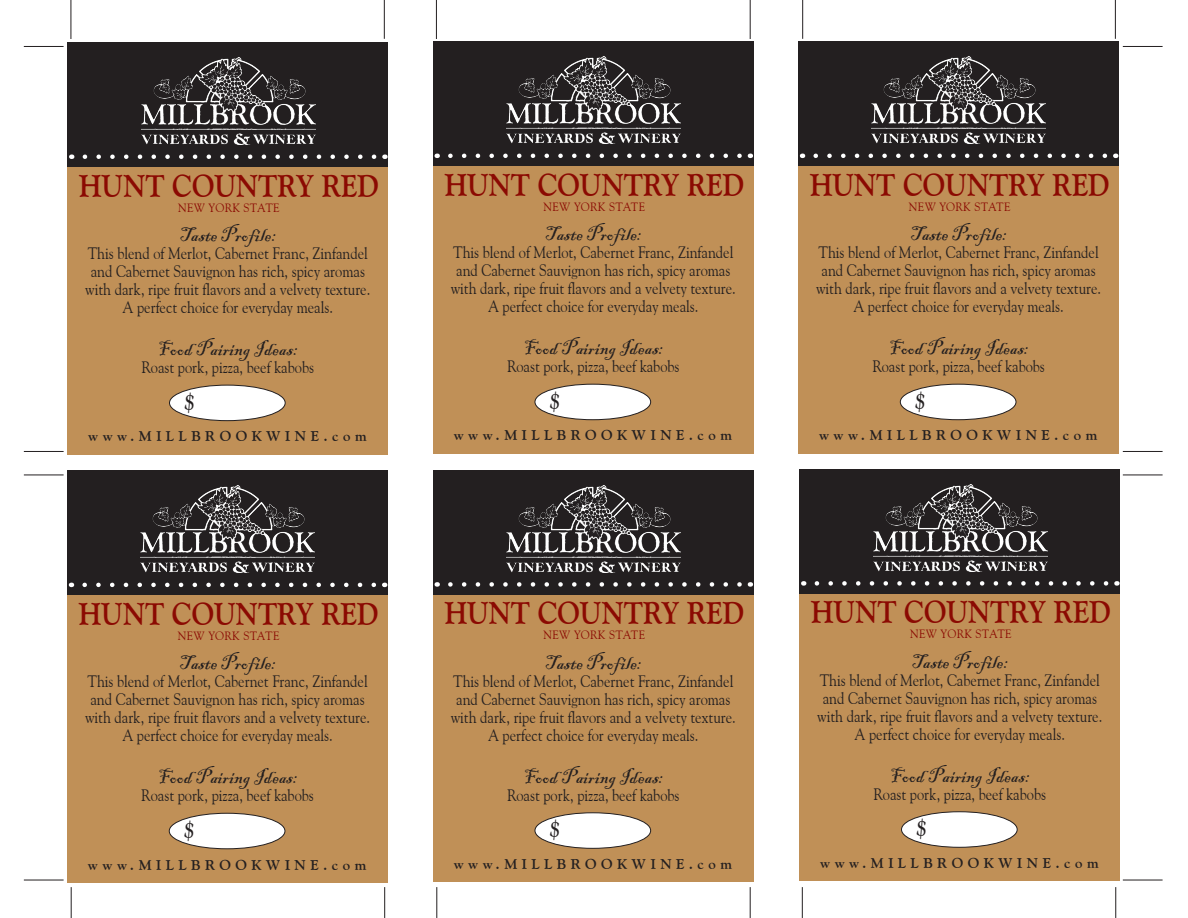
<style>
.page{position:relative;width:1188px;height:918px;background:#fff}
.page>*{position:absolute;margin:0;border:0;box-sizing:border-box;transform-origin:0 0}
.t1{font:700 31.5px "Goudy Old Style BT";color:#8b0a02;scale:.88 1}
.t2{font:italic 700 22.5px "Goudy Old Style BT";color:#231f20;scale:.8 1}
.t3{font:21px "Blackadder ITC";color:#231f20}
.t4{font:16.5px/18px "Goudy Old Style BT";color:#231f20;text-align:center;scale:.88 1}
.t5{font:700 14.25px "Goudy Old Style BT";letter-spacing:.32em;color:#231f20}
.t6{font:12px "Goudy Old Style BT";letter-spacing:.03em;color:#8b0a02;scale:.95 1}
</style>
<div class="page">
<div style="left:68px;top:167px;width:320px;height:287px;background:#c09057"></div>
<div style="left:68px;top:43px;width:320px;height:124px;background:#231f20"></div>
<img style="left:141px;top:58px;width:174px;height:87px">
<svg style="left:85px;top:155px;width:292px;height:4px"></svg>
<div style="left:170px;top:385px;width:115px;height:36px;background:#fff;border-radius:50%"></div>
<div style="left:169px;top:385px;width:117px;height:36px;border:1px solid #231f20;border-radius:50%"></div>
<hr style="left:24px;top:46px;width:40px;height:1px;background:#231f20">
<hr style="left:71px;top:0;width:1px;height:39px;background:#231f20">
<hr style="left:384px;top:0;width:1px;height:39px;background:#231f20">
<hr style="left:436px;top:0;width:1px;height:39px;background:#231f20">
<hr style="left:750px;top:0;width:1px;height:39px;background:#231f20">
<hr style="left:1123px;top:46px;width:40px;height:1px;background:#231f20">
<hr style="left:802px;top:0;width:1px;height:39px;background:#231f20">
<hr style="left:1115px;top:0;width:1px;height:39px;background:#231f20">
<hr style="left:1123px;top:451px;width:40px;height:1px;background:#231f20">
<hr style="left:1123px;top:475px;width:40px;height:1px;background:#231f20">
<hr style="left:1123px;top:880px;width:40px;height:1px;background:#231f20">
<hr style="left:24px;top:451px;width:40px;height:1px;background:#231f20">
<hr style="left:24px;top:475px;width:40px;height:1px;background:#231f20">
<hr style="left:24px;top:880px;width:40px;height:1px;background:#231f20">
<hr style="left:71px;top:887px;width:1px;height:31px;background:#231f20">
<hr style="left:384px;top:887px;width:1px;height:31px;background:#231f20">
<hr style="left:437px;top:887px;width:1px;height:31px;background:#231f20">
<hr style="left:750px;top:887px;width:1px;height:31px;background:#231f20">
<hr style="left:802px;top:887px;width:1px;height:31px;background:#231f20">
<hr style="left:1115px;top:887px;width:1px;height:31px;background:#231f20">
<div style="left:433px;top:166px;width:320px;height:288px;background:#c09057"></div>
<div style="left:433px;top:42px;width:320px;height:124px;background:#231f20"></div>
<img style="left:507px;top:57px;width:174px;height:87px">
<svg style="left:450px;top:154px;width:292px;height:4px"></svg>
<div style="left:535px;top:384px;width:116px;height:36px;background:#fff;border-radius:50%"></div>
<div style="left:535px;top:384px;width:116px;height:36px;border:1px solid #231f20;border-radius:50%"></div>
<div style="left:798px;top:166px;width:321px;height:288px;background:#c09057"></div>
<div style="left:798px;top:42px;width:321px;height:124px;background:#231f20"></div>
<img style="left:872px;top:57px;width:174px;height:87px">
<svg style="left:816px;top:154px;width:292px;height:4px"></svg>
<div style="left:900px;top:384px;width:116px;height:36px;background:#fff;border-radius:50%"></div>
<div style="left:900px;top:384px;width:116px;height:36px;border:1px solid #231f20;border-radius:50%"></div>
<div style="left:800px;top:594px;width:320px;height:287px;background:#c09057"></div>
<div style="left:800px;top:469px;width:320px;height:125px;background:#231f20"></div>
<img style="left:873px;top:484px;width:174px;height:87px">
<svg style="left:817px;top:581px;width:292px;height:5px"></svg>
<div style="left:902px;top:812px;width:115px;height:35px;background:#fff;border-radius:50%"></div>
<div style="left:901px;top:811px;width:117px;height:37px;border:1px solid #231f20;border-radius:50%"></div>
<div style="left:433px;top:595px;width:320px;height:287px;background:#c09057"></div>
<div style="left:433px;top:470px;width:320px;height:125px;background:#231f20"></div>
<img style="left:507px;top:485px;width:174px;height:88px">
<svg style="left:450px;top:582px;width:292px;height:5px"></svg>
<div style="left:535px;top:813px;width:116px;height:35px;background:#fff;border-radius:50%"></div>
<div style="left:535px;top:812px;width:116px;height:37px;border:1px solid #231f20;border-radius:50%"></div>
<div style="left:67px;top:595px;width:321px;height:288px;background:#c09057"></div>
<div style="left:67px;top:471px;width:321px;height:124px;background:#231f20"></div>
<img style="left:141px;top:486px;width:174px;height:87px">
<svg style="left:85px;top:583px;width:291px;height:4px"></svg>
<div style="left:169px;top:813px;width:116px;height:36px;background:#fff;border-radius:50%"></div>
<div style="left:169px;top:813px;width:116px;height:36px;border:1px solid #231f20;border-radius:50%"></div>
<p class="t1" style="left:79px;top:166px;width:342px">HUNT COUNTRY RED</p>
<p class="t6" style="left:178px;top:200px;width:108px">NEW YORK STATE</p>
<p class="t3" style="left:179px;top:222px;width:98px">Taste Profile:</p>
<p class="t4" style="left:85px;top:244px;width:325px">This blend of Merlot, Cabernet Franc, Zinfandel and Cabernet Sauvignon has rich, spicy aromas with dark, ripe fruit flavors and a velvety texture.<br>A perfect choice for everyday meals.</p>
<p class="t3" style="left:158px;top:336px;width:142px">Food Pairing Ideas:</p>
<p class="t4" style="left:142px;top:358px;width:198px">Roast pork, pizza, beef kabobs</p>
<p class="t2" style="left:185px;top:388px;width:14px">$</p>
<p class="t5" style="left:88px;top:428px;width:280px">www.MILLBROOKWINE.com</p>
<p class="t1" style="left:79px;top:594px;width:342px">HUNT COUNTRY RED</p>
<p class="t6" style="left:178px;top:628px;width:108px">NEW YORK STATE</p>
<p class="t3" style="left:179px;top:650px;width:98px">Taste Profile:</p>
<p class="t4" style="left:85px;top:672px;width:325px">This blend of Merlot, Cabernet Franc, Zinfandel and Cabernet Sauvignon has rich, spicy aromas with dark, ripe fruit flavors and a velvety texture.<br>A perfect choice for everyday meals.</p>
<p class="t3" style="left:157px;top:764px;width:142px">Food Pairing Ideas:</p>
<p class="t4" style="left:141px;top:786px;width:198px">Roast pork, pizza, beef kabobs</p>
<p class="t2" style="left:184px;top:816px;width:14px">$</p>
<p class="t5" style="left:88px;top:856px;width:280px">www.MILLBROOKWINE.com</p>
<p class="t1" style="left:445px;top:165px;width:342px">HUNT COUNTRY RED</p>
<p class="t6" style="left:544px;top:199px;width:108px">NEW YORK STATE</p>
<p class="t3" style="left:545px;top:221px;width:98px">Taste Profile:</p>
<p class="t4" style="left:451px;top:243px;width:325px">This blend of Merlot, Cabernet Franc, Zinfandel and Cabernet Sauvignon has rich, spicy aromas with dark, ripe fruit flavors and a velvety texture.<br>A perfect choice for everyday meals.</p>
<p class="t3" style="left:523px;top:335px;width:142px">Food Pairing Ideas:</p>
<p class="t4" style="left:507px;top:357px;width:198px">Roast pork, pizza, beef kabobs</p>
<p class="t2" style="left:550px;top:387px;width:14px">$</p>
<p class="t5" style="left:454px;top:427px;width:280px">www.MILLBROOKWINE.com</p>
<p class="t1" style="left:445px;top:594px;width:342px">HUNT COUNTRY RED</p>
<p class="t6" style="left:544px;top:628px;width:108px">NEW YORK STATE</p>
<p class="t3" style="left:545px;top:650px;width:98px">Taste Profile:</p>
<p class="t4" style="left:451px;top:672px;width:325px">This blend of Merlot, Cabernet Franc, Zinfandel and Cabernet Sauvignon has rich, spicy aromas with dark, ripe fruit flavors and a velvety texture.<br>A perfect choice for everyday meals.</p>
<p class="t3" style="left:523px;top:764px;width:142px">Food Pairing Ideas:</p>
<p class="t4" style="left:507px;top:786px;width:198px">Roast pork, pizza, beef kabobs</p>
<p class="t2" style="left:550px;top:816px;width:14px">$</p>
<p class="t5" style="left:454px;top:855px;width:280px">www.MILLBROOKWINE.com</p>
<p class="t1" style="left:810px;top:165px;width:342px">HUNT COUNTRY RED</p>
<p class="t6" style="left:909px;top:199px;width:108px">NEW YORK STATE</p>
<p class="t3" style="left:910px;top:221px;width:98px">Taste Profile:</p>
<p class="t4" style="left:816px;top:243px;width:325px">This blend of Merlot, Cabernet Franc, Zinfandel and Cabernet Sauvignon has rich, spicy aromas with dark, ripe fruit flavors and a velvety texture.<br>A perfect choice for everyday meals.</p>
<p class="t3" style="left:888px;top:335px;width:142px">Food Pairing Ideas:</p>
<p class="t4" style="left:872px;top:357px;width:198px">Roast pork, pizza, beef kabobs</p>
<p class="t2" style="left:916px;top:387px;width:14px">$</p>
<p class="t5" style="left:819px;top:427px;width:280px">www.MILLBROOKWINE.com</p>
<p class="t1" style="left:811px;top:593px;width:342px">HUNT COUNTRY RED</p>
<p class="t6" style="left:910px;top:627px;width:108px">NEW YORK STATE</p>
<p class="t3" style="left:911px;top:649px;width:98px">Taste Profile:</p>
<p class="t4" style="left:817px;top:671px;width:325px">This blend of Merlot, Cabernet Franc, Zinfandel and Cabernet Sauvignon has rich, spicy aromas with dark, ripe fruit flavors and a velvety texture.<br>A perfect choice for everyday meals.</p>
<p class="t3" style="left:890px;top:763px;width:142px">Food Pairing Ideas:</p>
<p class="t4" style="left:874px;top:785px;width:198px">Roast pork, pizza, beef kabobs</p>
<p class="t2" style="left:917px;top:815px;width:14px">$</p>
<p class="t5" style="left:820px;top:854px;width:280px">www.MILLBROOKWINE.com</p>
</div>
